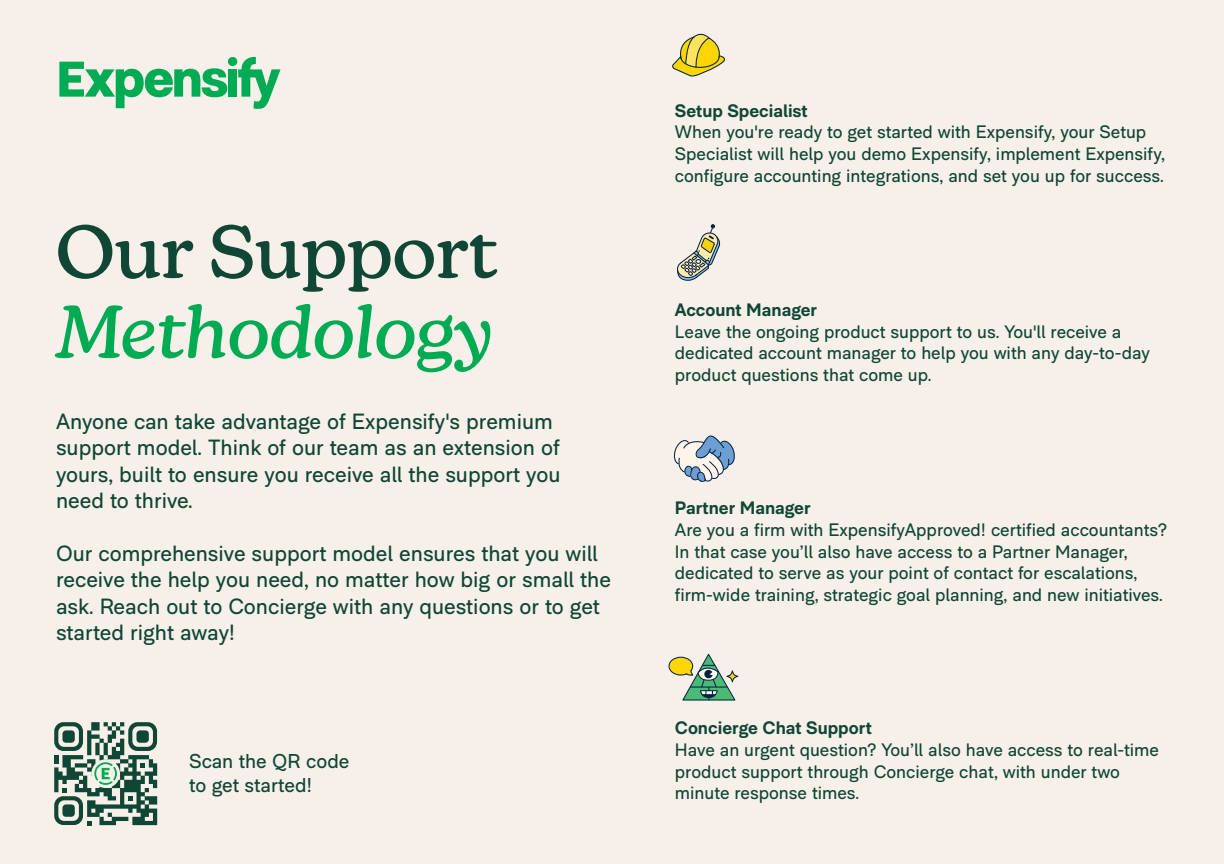
<style>
.page{position:relative;width:1224px;height:864px;background:#f7f0ea}
.page>*{position:absolute;margin:0;border:0;box-sizing:border-box;transform-origin:0 0}
.t1{font:italic 500 73.2px "Expensify New Kansas";color:#00ab53}
.t2{font:500 73.2px "Expensify New Kansas";color:#104734}
.t3{font:22px/26.4px "Expensify Neue";color:#104734}
.t4{font:20px/24px "Expensify Neue";color:#104734}
.t5{font:18px/21.6px "Expensify Neue";color:#104734}
.t6{font:700 18px "Expensify Neue";color:#104734}
</style>
<div class="page">
<svg style="left:54px;top:722px;width:103px;height:103px"></svg>
<div style="left:228px;top:57px;width:9px;height:9px;background:#00ab53;border-radius:50%"></div>
<div style="left:228px;top:69px;width:9px;height:28px;background:#00ab53"></div>
<svg style="left:59px;top:62px;width:168px;height:46px"></svg>
<svg style="left:238px;top:57px;width:43px;height:52px"></svg>
<svg style="left:672px;top:33px;width:53px;height:44px"></svg>
<svg style="left:673px;top:435px;width:62px;height:47px"></svg>
<div style="left:726px;top:670px;width:12px;height:12px;border:1px solid #04223f;border-radius:50%"></div>
<svg style="left:668px;top:653px;width:69px;height:48px"></svg>
<svg style="left:677px;top:224px;width:43px;height:57px"></svg>
<h1 class="t2" style="left:56px;top:208px;width:443px">Our Support</h1>
<h1 class="t1" style="left:56px;top:290px;width:439px">Methodology</h1>
<p class="t3" style="left:56px;top:408px;width:506px">Anyone can take advantage of Expensify's premium support model. Think of our team as an extension of yours, built to ensure you receive all the support you need to thrive.</p>
<p class="t3" style="left:56px;top:540px;width:556px">Our comprehensive support model ensures that you will receive the help you need, no matter how big or small the ask. Reach out to Concierge with any questions or to get started right away!</p>
<p class="t4" style="left:189px;top:749px;width:162px">Scan the QR code to get started!</p>
<p class="t6" style="left:675px;top:100px;width:134px">Setup Specialist</p>
<p class="t5" style="left:675px;top:121px;width:492px">When you're ready to get started with Expensify, your Setup<br>Specialist will help you demo Expensify, implement Expensify, configure accounting integrations, and set you up for success.</p>
<p class="t6" style="left:675px;top:299px;width:144px">Account Manager</p>
<p class="t5" style="left:675px;top:321px;width:477px">Leave the ongoing product support to us. You'll receive a dedicated account manager to help you with any day-to-day product questions that come up.</p>
<p class="t6" style="left:675px;top:497px;width:137px">Partner Manager</p>
<p class="t5" style="left:675px;top:519px;width:494px">Are you a firm with ExpensifyApproved! certified accountants?<br>In that case you’ll also have access to a Partner Manager, dedicated to serve as your point of contact for escalations, firm-wide training, strategic goal planning, and new initiatives.</p>
<p class="t6" style="left:675px;top:717px;width:198px">Concierge Chat Support</p>
<p class="t5" style="left:675px;top:739px;width:486px">Have an urgent question? You’ll also have access to real-time product support through Concierge chat, with under two minute response times.</p>
</div>
